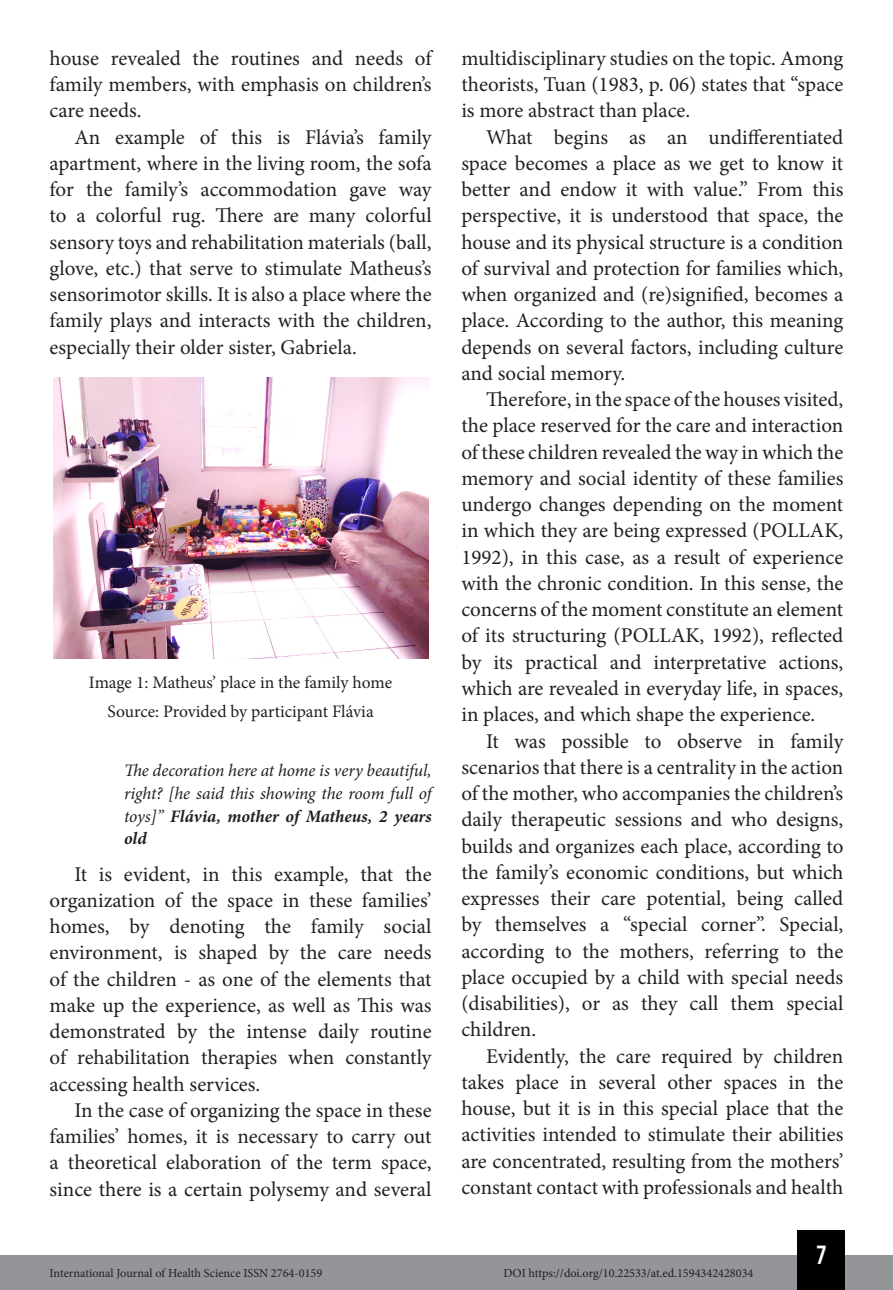
<style>
.page{position:relative;width:893px;height:1290px;background:#fff}
.page>*{position:absolute;margin:0;border:0;box-sizing:border-box;transform-origin:0 0}
.t1{font:26.25px "Bebas Kai";color:#fff}
.TXT{font:21px/26.2px "Minion Pro";color:#231f20;text-align:justify}
.Citação{font:italic 17.5px/22.8px "Minion Pro";letter-spacing:-.005em;color:#231f20;text-align:justify}
.Info_Imagem{font:17.5px "Minion Pro";color:#231f20}
.t2{font:12.25px "Minion Pro";color:#231f20}
.s1{font-weight:700}
</style>
<div class="page">
<div style="left:0;top:1255px;width:893px;height:35px;background:#939598"></div>
<div style="left:797px;top:1230px;width:48px;height:60px;background:#000"></div>
<img style="left:53px;top:377px;width:375px;height:281px">
<p class="TXT" style="left:50px;top:45px;width:383px">house revealed the routines and needs of family members, with emphasis on children’s care needs.</p>
<p class="TXT" style="left:50px;top:124px;width:384px;text-indent:25px">An example of this is Flávia’s family apartment, where in the living room, the sofa for the family’s accommodation gave way to a colorful rug. There are many colorful sensory toys and rehabilitation materials (ball, glove, etc.) that serve to stimulate Matheus’s sensorimotor skills. It is also a place where the family plays and interacts with the children, especially their older sister, Gabriela.</p>
<p class="Info_Imagem" style="left:89px;top:670px;width:305px">Image 1: Matheus’ place in the family home</p>
<p class="Info_Imagem" style="left:108px;top:700px;width:268px">Source: Provided by participant Flávia</p>
<p class="Citação" style="left:124px;top:759px;width:309px">The decoration here at home is very beautiful, right? [he said this showing the room full of toys]” <span class="s1">Flávia, mother of Matheus, 2 years old</span></p>
<p class="TXT" style="left:50px;top:861px;width:384px;text-indent:25px">It is evident, in this example, that the organization of the space in these families’ homes, by denoting the family social environment, is shaped by the care needs of the children - as one of the elements that make up the experience, as well as This was demonstrated by the intense daily routine of rehabilitation therapies when constantly accessing health services.</p>
<p class="TXT" style="left:50px;top:1097px;width:383px;text-indent:25px">In the case of organizing the space in these families’ homes, it is necessary to carry out a theoretical elaboration of the term space, since there is a certain polysemy and several</p>
<p class="TXT" style="left:461px;top:45px;width:383px">multidisciplinary studies on the topic. Among theorists, Tuan (1983, p. 06) states that “space is more abstract than place.</p>
<p class="TXT" style="left:461px;top:124px;width:384px;text-indent:25px">What begins as an undifferentiated space becomes a place as we get to know it better and endow it with value.” From this perspective, it is understood that space, the house and its physical structure is a condition of survival and protection for families which, when organized and (re)signified, becomes a place. According to the author, this meaning depends on several factors, including culture and social memory.</p>
<p class="TXT" style="left:461px;top:386px;width:384px;text-indent:25px">Therefore, in the space of the houses visited, the place reserved for the care and interaction of these children revealed the way in which the memory and social identity of these families undergo changes depending on the moment in which they are being expressed (POLLAK, 1992), in this case, as a result of experience with the chronic condition. In this sense, the concerns of the moment constitute an element of its structuring (POLLAK, 1992), reflected by its practical and interpretative actions, which are revealed in everyday life, in spaces, in places, and which shape the experience.</p>
<p class="TXT" style="left:461px;top:728px;width:384px;text-indent:25px">It was possible to observe in family scenarios that there is a centrality in the action of the mother, who accompanies the children’s daily therapeutic sessions and who designs, builds and organizes each place, according to the family’s economic conditions, but which expresses their care potential, being called by themselves a “special corner”. Special, according to the mothers, referring to the place occupied by a child with special needs (disabilities), or as they call them special children.</p>
<p class="TXT" style="left:461px;top:1043px;width:384px;text-indent:25px">Evidently, the care required by children takes place in several other spaces in the house, but it is in this special place that the activities intended to stimulate their abilities are concentrated, resulting from the mothers’ constant contact with professionals and health</p>
<p class="t1" style="left:817px;top:1241px;width:11px">7</p>
<p class="t2" style="left:50px;top:1265px;width:274px">International Journal of Health Science ISSN 2764-0159</p>
<p class="t2" style="left:503px;top:1265px;width:252px">DOI https://doi.org/10.22533/at.ed.1594342428034</p>
</div>
